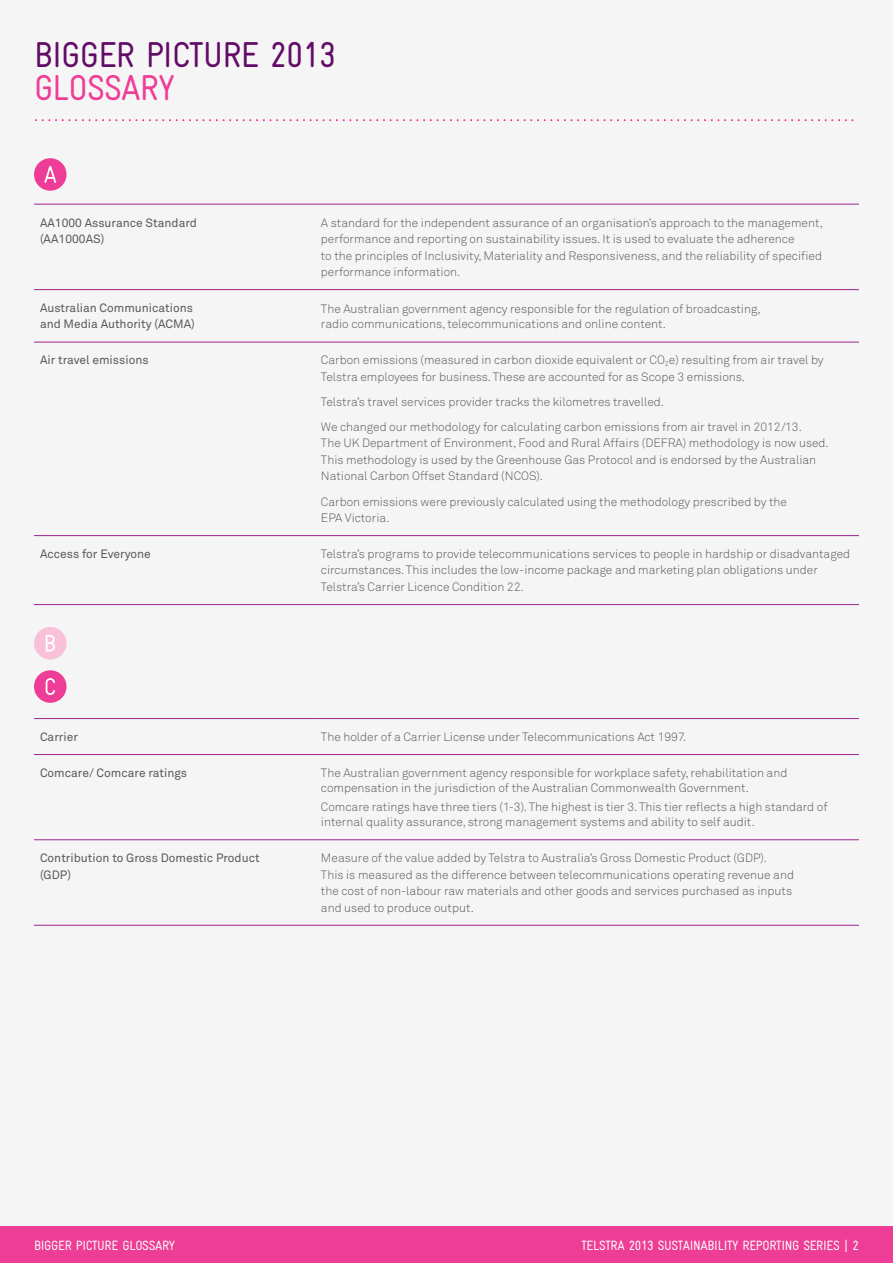
<style>
.page{position:relative;width:893px;height:1263px;background:#f5f5f5}
.page>*{position:absolute;margin:0;border:0;box-sizing:border-box;transform-origin:0 0}
.t1{font:condensed 36px "Gravur";letter-spacing:-.025em;color:#620c67}
.t2{font:condensed 36px "Gravur";color:#ee3d96}
.t3{font:condensed 13.5px "Gravur";letter-spacing:-.025em;color:#fff}
.t4{font:condensed 13.5px "Gravur";letter-spacing:-.025em;color:#fcfcfc}
.t5{font:300 12px/16.5px "Akkurat";color:#58595b}
.t6{font:12px/16.5px "Akkurat";color:#58595b}
.s1{color:#fcfcfc}
</style>
<div class="page">
<div style="left:0;top:1226px;width:893px;height:37px;background:#ee3d96"></div>
<svg style="left:35px;top:119px;width:819px;height:3px"></svg>
<div style="left:34px;top:158px;width:33px;height:33px;background:#ee3d96;border-radius:50%"></div>
<div style="left:34px;top:627px;width:33px;height:32px;background:#f8c1d9;border-radius:50%"></div>
<div style="left:34px;top:670px;width:33px;height:33px;background:#ee3d96;border-radius:50%"></div>
<svg style="left:44px;top:166px;width:12px;height:17px"></svg>
<hr style="left:34px;top:342px;width:281px;height:1px;background:#9f248f">
<hr style="left:315px;top:342px;width:544px;height:1px;background:#9f248f">
<hr style="left:34px;top:535px;width:281px;height:1px;background:#9f248f">
<hr style="left:315px;top:535px;width:544px;height:1px;background:#9f248f">
<hr style="left:34px;top:604px;width:281px;height:1px;background:#9f248f">
<hr style="left:315px;top:604px;width:544px;height:1px;background:#9f248f">
<hr style="left:34px;top:204px;width:281px;height:1px;background:#9f248f">
<hr style="left:315px;top:204px;width:544px;height:1px;background:#9f248f">
<hr style="left:34px;top:289px;width:281px;height:1px;background:#9f248f">
<hr style="left:315px;top:289px;width:544px;height:1px;background:#9f248f">
<hr style="left:34px;top:839px;width:281px;height:1px;background:#9f248f">
<hr style="left:315px;top:839px;width:544px;height:1px;background:#9f248f">
<hr style="left:34px;top:925px;width:281px;height:1px;background:#9f248f">
<hr style="left:315px;top:925px;width:544px;height:1px;background:#9f248f">
<hr style="left:34px;top:718px;width:281px;height:1px;background:#9f248f">
<hr style="left:315px;top:718px;width:544px;height:1px;background:#9f248f">
<hr style="left:34px;top:754px;width:281px;height:1px;background:#9f248f">
<hr style="left:315px;top:754px;width:544px;height:1px;background:#9f248f">
<svg style="left:46px;top:635px;width:9px;height:16px"></svg>
<svg style="left:46px;top:678px;width:9px;height:17px"></svg>
<h1 class="t1" style="left:34px;top:34px;width:35px">BIGGER</h1>
<h1 class="t1" style="left:146px;top:34px;width:34px">PICTURE</h1>
<h1 class="t1" style="left:270px;top:34px;width:68px">2013</h1>
<h1 class="t2" style="left:34px;top:67px;width:19px">GLOSSARY</h1>
<p class="t6" style="left:40px;top:214px;width:158px">AA1000 Assurance Standard (AA1000AS)</p>
<p class="t5" style="left:321px;top:214px;width:503px">A standard for the independent assurance of an organisation’s approach to the management, performance and reporting on sustainability issues. It is used to evaluate the adherence<br>to the principles of Inclusivity, Materiality and Responsiveness, and the reliability of specified performance information.</p>
<p class="t6" style="left:40px;top:299px;width:156px">Australian Communications and Media Authority (ACMA)</p>
<p class="t5" style="left:321px;top:301px;width:441px;line-height:15px">The Australian government agency responsible for the regulation of broadcasting, radio communications, telecommunications and online content.</p>
<p class="t6" style="left:40px;top:352px;width:110px">Air travel emissions</p>
<p class="t5" style="left:321px;top:352px;width:504px">Carbon emissions (measured in carbon dioxide equivalent or CO<sub>2</sub>e) resulting from air travel by<br>Telstra employees for business. These are accounted for as Scope 3 emissions.</p>
<p class="t5" style="left:321px;top:389px;width:482px;line-height:25px">Telstra’s travel services provider tracks the kilometres travelled.<br>We changed our methodology for calculating carbon emissions from air travel in 2012/13.</p>
<p class="t5" style="left:321px;top:435px;width:509px">The UK Department of Environment, Food and Rural Affairs (DEFRA) methodology is now used.<br>This methodology is used by the Greenhouse Gas Protocol and is endorsed by the Australian<br>National Carbon Offset Standard (NCOS).</p>
<p class="t5" style="left:321px;top:493px;width:468px">Carbon emissions were previously calculated using the methodology prescribed by the<br>EPA Victoria.</p>
<p class="t6" style="left:40px;top:545px;width:112px">Access for Everyone</p>
<p class="t5" style="left:321px;top:545px;width:531px">Telstra’s programs to provide telecommunications services to people in hardship or disadvantaged circumstances. This includes the low-income package and marketing plan obligations under<br>Telstra’s Carrier Licence Condition 22.</p>
<p class="t6" style="left:40px;top:728px;width:39px">Carrier</p>
<p class="t5" style="left:321px;top:728px;width:367px">The holder of a Carrier License under Telecommunications Act 1997.</p>
<p class="t6" style="left:40px;top:764px;width:149px">Comcare/ Comcare ratings</p>
<p class="t5" style="left:321px;top:765px;width:468px;line-height:15px">The Australian government agency responsible for workplace safety, rehabilitation and compensation in the jurisdiction of the Australian Commonwealth Government.</p>
<p class="t5" style="left:321px;top:799px;width:508px;line-height:15px">Comcare ratings have three tiers (1-3). The highest is tier 3. This tier reflects a high standard of internal quality assurance, strong management systems and ability to self audit.</p>
<p class="t6" style="left:40px;top:849px;width:221px">Contribution to Gross Domestic Product (GDP)</p>
<p class="t5" style="left:321px;top:849px;width:475px">Measure of the value added by Telstra to Australia’s Gross Domestic Product (GDP).<br>This is measured as the difference between telecommunications operating revenue and the cost of non-labour raw materials and other goods and services purchased as inputs and used to produce output.</p>
<p class="t4" style="left:34px;top:1237px;width:143px">BIGGER PICTURE GLOSSARY</p>
<p class="t3" style="left:581px;top:1238px;width:8px">TELSTRA</p>
<p class="t3" style="left:629px;top:1238px;width:232px">2013 SUSTAINABILITY REPORTING SERIES <span class="s1">| 2</span></p>
</div>
